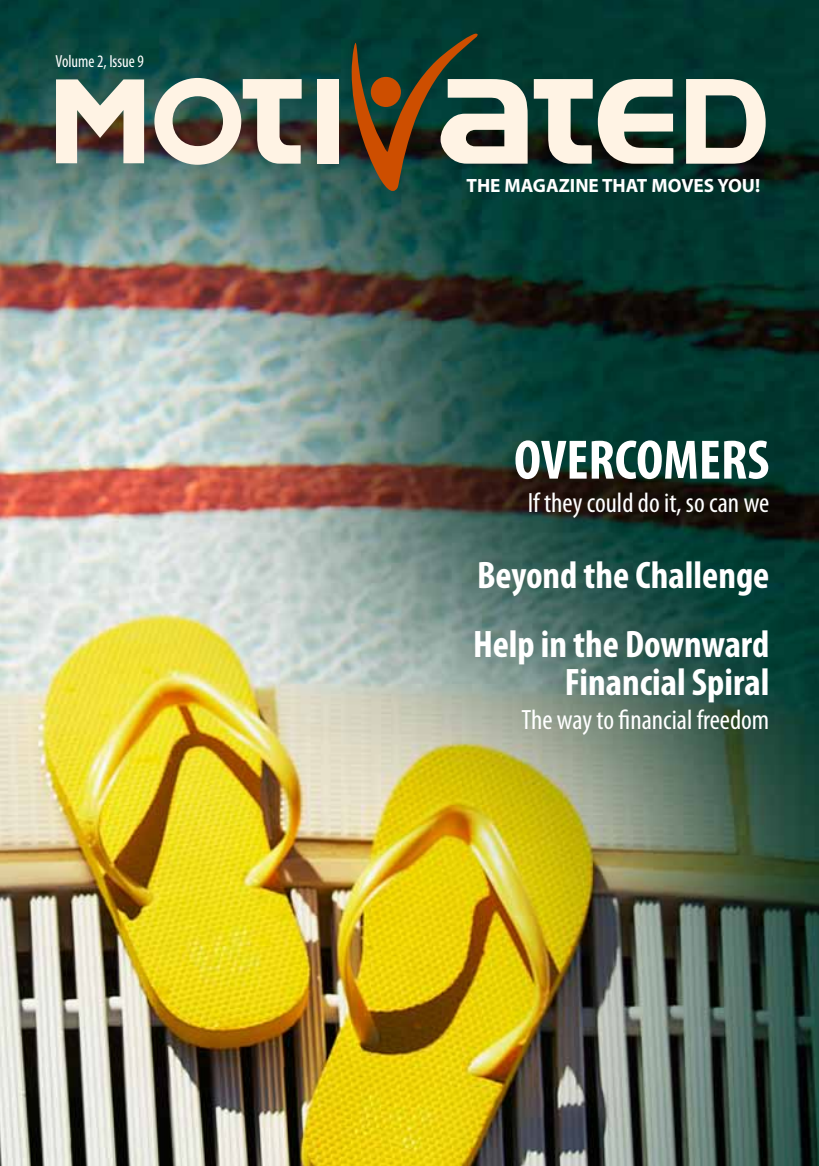
<style>
.page{position:relative;width:819px;height:1166px;background:#fff}
.page>*{position:absolute;margin:0;border:0;box-sizing:border-box;transform-origin:0 0}
.t1{font:700 condensed 56px "Myriad Pro";color:#fff}
.t2{font:700 condensed 38.5px/68.2px "Myriad Pro";color:#fff}
.t3{font:condensed 28px "Myriad Pro";color:#fff}
.t4{font:700 19.25px "Myriad Pro";color:#fff}
.t5{font:condensed 17.5px "Myriad Pro";color:#fff;scale:.95 1}
</style>
<div class="page">
<img style="left:0;top:0;width:819px;height:1166px">
<svg style="left:56px;top:79px;width:88px;height:84px;background:#beb8ac"></svg>
<div style="left:317px;top:79px;width:22px;height:85px;background:#fff3e4"></div>
<svg style="left:686px;top:79px;width:79px;height:85px;background:#a0a89c"></svg>
<svg style="left:533px;top:79px;width:140px;height:85px;background:#9aa195"></svg>
<svg style="left:351px;top:33px;width:176px;height:163px;background:#535d49"></svg>
<svg style="left:154px;top:78px;width:147px;height:87px;background:#9c9f94"></svg>
<p class="t5" style="left:56px;top:51px;width:94px">Volume 2, Issue 9</p>
<p class="t4" style="left:466px;top:173px;width:295px">THE MAGAZINE THAT MOVES YOU!</p>
<h1 class="t1" style="left:514px;top:425px;width:257px">OVERCOMERS</h1>
<p class="t3" style="left:527px;top:486px;width:243px">If they could do it, so can we</p>
<p class="t2" style="left:473px;top:540px;width:298px">Beyond the Challenge<br>Help in the Downward</p>
<p class="t2" style="left:564px;top:647px;width:206px">Financial Spiral</p>
<p class="t3" style="left:521px;top:702px;width:249px">The way to financial freedom</p>
</div>
